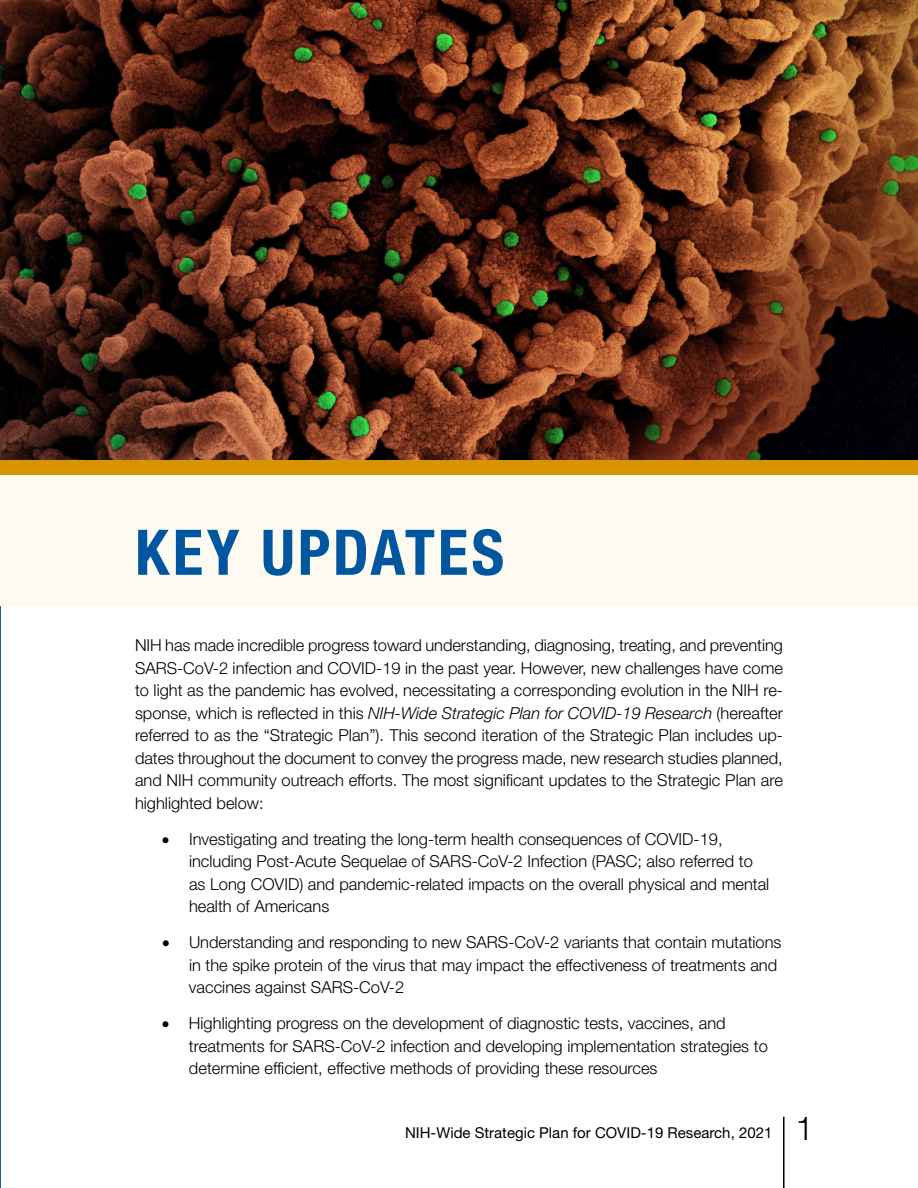
<style>
.page{position:relative;width:918px;height:1188px;background:#fff}
.page>*{position:absolute;margin:0;border:0;box-sizing:border-box;transform-origin:0 0}
.t1{font:700 condensed 63px "Helvetica Neue LT Std";letter-spacing:.045em;color:#0057a0}
.t2{font:300 16.5px/22.5px "Helvetica Neue LT Std";color:#000}
.t3{font:15px "Helvetica Neue LT Std";color:#000}
.s1{font-style:italic}
.s2{font-weight:300;font-size:33px}
</style>
<div class="page">
<hr style="left:783px;top:1117px;width:1px;height:71px;background:#000">
<hr style="left:0;top:0;width:1px;height:1188px;background:#2e6095">
<div style="left:1px;top:466px;width:917px;height:140px;background:#fdfaf2"></div>
<img style="left:0;top:0;width:918px;height:461px">
<div style="left:1px;top:460px;width:917px;height:15px;background:#d69400"></div>
<h1 class="t1" style="left:135px;top:514px;width:371px">KEY UPDATES</h1>
<p class="t2" style="left:135px;top:634px;width:650px;text-align:justify">NIH has made incredible progress toward understanding, diagnosing, treating, and preventing SARS-CoV-2 infection and COVID-19 in the past year. However, new challenges have come to light as the pandemic has evolved, necessitating a corresponding evolution in the NIH re&shy;sponse, which is reflected in this <span class="s1">NIH-Wide Strategic Plan for COVID-19 Research</span> (hereafter referred to as the “Strategic Plan”). This second iteration of the Strategic Plan includes up&shy;dates throughout the document to convey the progress made, new research studies planned, and NIH community outreach efforts. The most significant updates to the Strategic Plan are highlighted below:</p>
<p class="t2" style="left:189px;top:827px;width:582px;text-indent:-27px">• Investigating and treating the long-term health consequences of COVID-19, including Post-Acute Sequelae of SARS-CoV-2 Infection (PASC; also referred to as Long COVID) and pandemic-related impacts on the overall physical and mental health of Americans</p>
<p class="t2" style="left:189px;top:931px;width:594px;text-indent:-27px">• Understanding and responding to new SARS-CoV-2 variants that contain mutations in the spike protein of the virus that may impact the effectiveness of treatments and vaccines against SARS-CoV-2</p>
<p class="t2" style="left:189px;top:1012px;width:580px;text-indent:-27px">• Highlighting progress on the development of diagnostic tests, vaccines, and treatments for SARS-CoV-2 infection and developing implementation strategies to determine efficient, effective methods of providing these resources</p>
<p class="t3" style="left:405px;top:1124px;width:410px">NIH-Wide Strategic Plan for COVID-19 Research, 2021 <span class="s2">1</span></p>
</div>
